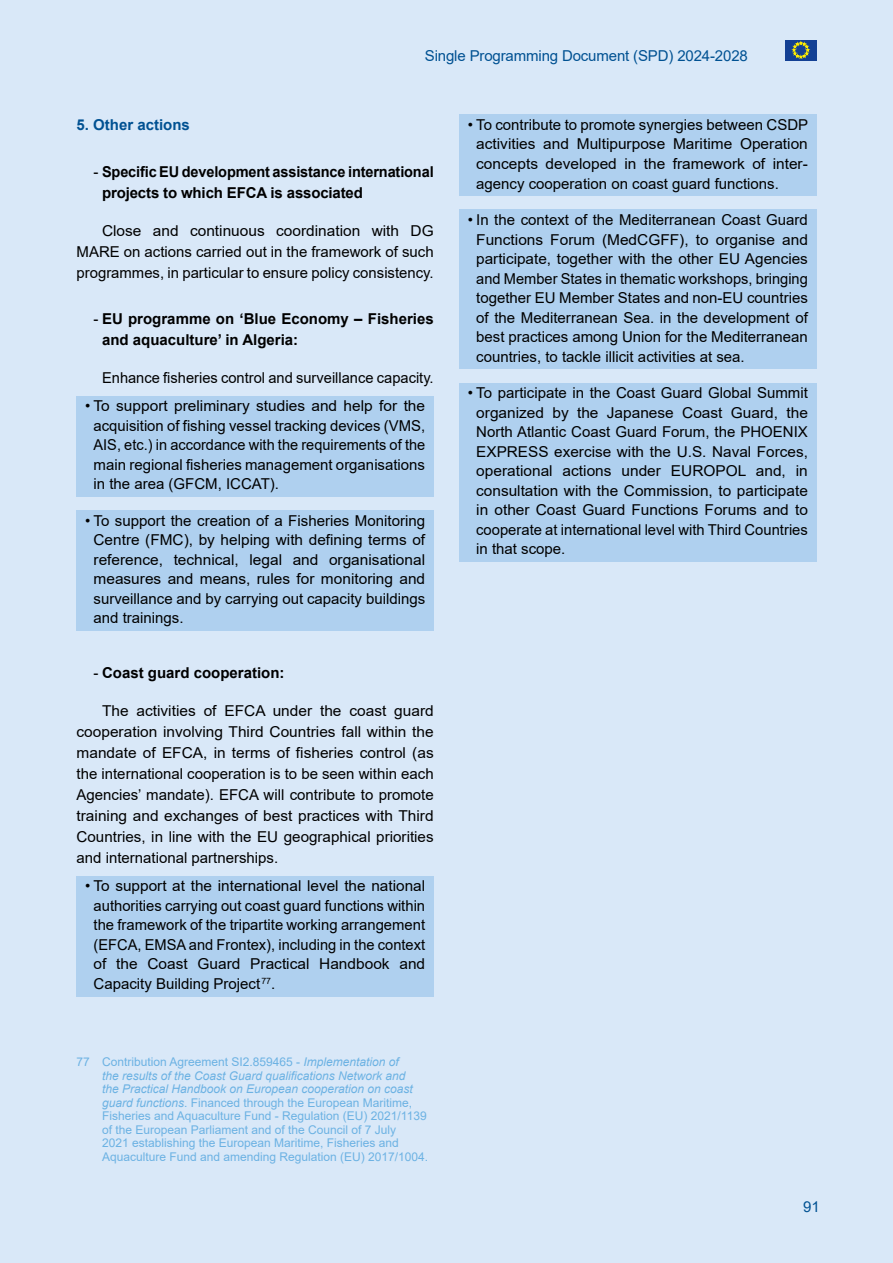
<style>
.page{position:relative;width:893px;height:1263px;background:#d9e8f8}
.page>*{position:absolute;margin:0;border:0;box-sizing:border-box;transform-origin:0 0}
.t1{font:15px/19.5px "Arial";color:#000;text-align:justify}
.t2{font:700 15px/21px "Arial";letter-spacing:-.005em;color:#000}
.t3{font:15px "Arial";letter-spacing:-.01em;color:#005192}
.t4{font:700 15px "Arial";color:#005192}
.t5{font:12px/13.5px "Arial";color:#6cb2e3}
.s1{font-weight:400}
.s2{font-style:italic}
</style>
<div class="page">
<div style="left:785px;top:40px;width:31px;height:21px;background:#134094"></div>
<svg style="left:793px;top:42px;width:16px;height:16px"></svg>
<div style="left:77px;top:396px;width:357px;height:100px;background:#afd0ef"></div>
<div style="left:77px;top:510px;width:357px;height:120px;background:#afd0ef"></div>
<div style="left:77px;top:876px;width:357px;height:120px;background:#afd0ef"></div>
<div style="left:459px;top:115px;width:357px;height:81px;background:#afd0ef"></div>
<div style="left:459px;top:210px;width:357px;height:159px;background:#afd0ef"></div>
<div style="left:459px;top:383px;width:357px;height:178px;background:#afd0ef"></div>
<p class="t3" style="left:425px;top:45px;width:324px">Single Programming Document (SPD) 2024-2028</p>
<p class="t4" style="left:77px;top:114px;width:115px">5. Other actions</p>
<p class="t2" style="left:102px;top:161px;width:333px;text-indent:-9px"><span class="s1">-</span> Specific EU development assistance international projects to which EFCA is associated</p>
<p class="t1" style="left:77px;top:220px;width:359px;line-height:21px;text-indent:26px">Close and continuous coordination with DG MARE on actions carried out in the framework of such programmes, in particular to ensure policy consistency.</p>
<p class="t2" style="left:102px;top:308px;width:333px;text-indent:-9px"><span class="s1">-</span> EU programme on ‘Blue Economy – Fisheries and aquaculture’ in Algeria:</p>
<p class="t1" style="left:102px;top:368px;width:333px">Enhance fisheries control and surveillance capacity.</p>
<p class="t1" style="left:94px;top:396px;width:333px;text-indent:-9px">• To support preliminary studies and help for the acquisition of fishing vessel tracking devices (VMS, AIS, etc.) in accordance with the requirements of the main regional fisheries management organisations in the area (GFCM, ICCAT).</p>
<p class="t1" style="left:94px;top:510px;width:333px;text-indent:-9px">• To support the creation of a Fisheries Monitoring Centre (FMC), by helping with defining terms of reference, technical, legal and organisational measures and means, rules for monitoring and surveillance and by carrying out capacity buildings and trainings.</p>
<p class="t2" style="left:94px;top:662px;width:193px"><span class="s1">-</span> Coast guard cooperation:</p>
<p class="t1" style="left:77px;top:700px;width:359px;line-height:21px;text-indent:26px">The activities of EFCA under the coast guard cooperation involving Third Countries fall within the mandate of EFCA, in terms of fisheries control (as the international cooperation is to be seen within each Agencies’ mandate). EFCA will contribute to promote training and exchanges of best practices with Third Countries, in line with the EU geographical priorities and international partnerships.</p>
<p class="t1" style="left:94px;top:876px;width:333px;text-indent:-9px">• To support at the international level the national authorities carrying out coast guard functions within the framework of the tripartite working arrangement (EFCA, EMSA and Frontex), including in the context of the Coast Guard Practical Handbook and Capacity Building Project<sup>77</sup>.</p>
<p class="t5" style="left:102px;top:1055px;width:328px;text-indent:-26px">77 Contribution Agreement SI2.859465 - <span class="s2">Implementation of<br>the results of the Coast Guard qualifications Network and<br>the Practical Handbook on European cooperation on coast guard functions</span>. Financed through the European Maritime, Fisheries and Aquaculture Fund - Regulation (EU) 2021/1139 of the European Parliament and of the Council of 7 July<br>2021 establishing the European Maritime, Fisheries and Aquaculture Fund and amending Regulation (EU) 2017/1004.</p>
<p class="t1" style="left:476px;top:115px;width:333px;text-indent:-9px">• To contribute to promote synergies between CSDP activities and Multipurpose Maritime Operation concepts developed in the framework of inter&shy;agency cooperation on coast guard functions.</p>
<p class="t1" style="left:476px;top:210px;width:333px;text-indent:-9px">• In the context of the Mediterranean Coast Guard Functions Forum (MedCGFF), to organise and participate, together with the other EU Agencies and Member States in thematic workshops, bringing together EU Member States and non-EU countries of the Mediterranean Sea. in the development of best practices among Union for the Mediterranean countries, to tackle illicit activities at sea.</p>
<p class="t1" style="left:476px;top:383px;width:333px;text-indent:-9px">• To participate in the Coast Guard Global Summit organized by the Japanese Coast Guard, the North Atlantic Coast Guard Forum, the PHOENIX EXPRESS exercise with the U.S. Naval Forces, operational actions under EUROPOL and, in consultation with the Commission, to participate in other Coast Guard Functions Forums and to cooperate at international level with Third Countries in that scope.</p>
<p class="t3" style="left:803px;top:1197px;width:18px">91</p>
</div>
